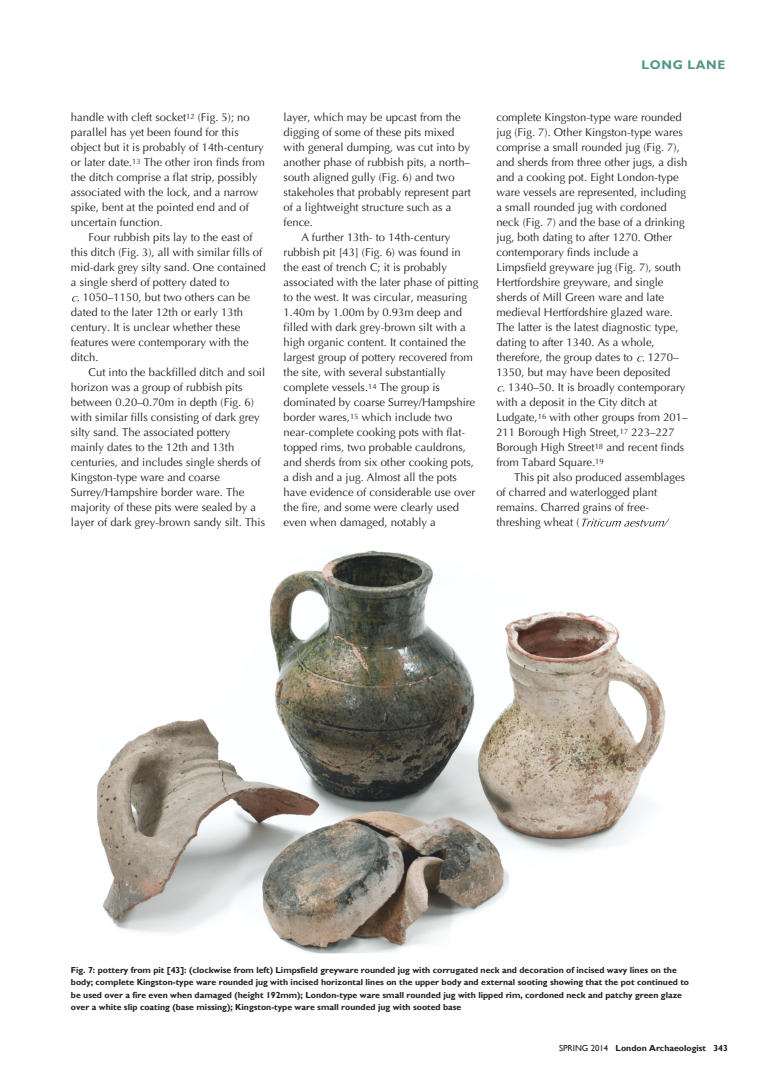
<style>
.page{position:relative;width:780px;height:1088px;background:#fff}
.page>*{position:absolute;margin:0;border:0;box-sizing:border-box;transform-origin:0 0}
.t1{font:700 12.5px "Gill Sans";letter-spacing:.05em;color:#519589}
.t2{font:11.25px/15px "Optima LT";color:#231f20}
.t3{font:700 8.75px/12.5px "Gill Sans";color:#231f20}
.s1{font-weight:400}
</style>
<div class="page">
<svg style="left:72px;top:296px;width:7px;height:5px"></svg>
<svg style="left:637px;top:356px;width:7px;height:5px"></svg>
<svg style="left:497px;top:386px;width:7px;height:5px"></svg>
<svg style="left:582px;top:518px;width:87px;height:9px"></svg>
<img style="left:96px;top:550px;width:570px;height:403px">
<p class="t2" style="left:71px;top:111px;width:195px">handle with cleft socket<sup>12</sup> (Fig. 5); no parallel has yet been found for this object but it is probably of 14th-century or later date.<sup>13</sup> The other iron finds from the ditch comprise a flat strip, possibly associated with the lock, and a narrow spike, bent at the pointed end and of uncertain function.</p>
<p class="t2" style="left:71px;top:231px;width:196px;text-indent:18px">Four rubbish pits lay to the east of this ditch (Fig. 3), all with similar fills of mid-dark grey silty sand. One contained a single sherd of pottery dated to</p>
<p class="t2" style="left:71px;top:291px;width:181px;text-indent:12px">1050–1150, but two others can be dated to the later 12th or early 13th century. It is unclear whether these features were contemporary with the ditch.</p>
<p class="t2" style="left:71px;top:366px;width:196px;text-indent:18px">Cut into the backfilled ditch and soil horizon was a group of rubbish pits between 0.20–0.70m in depth (Fig. 6) with similar fills consisting of dark grey silty sand. The associated pottery mainly dates to the 12th and 13th centuries, and includes single sherds of Kingston-type ware and coarse Surrey/Hampshire border ware. The majority of these pits were sealed by a layer of dark grey-brown sandy silt. This</p>
<p class="t2" style="left:283px;top:111px;width:179px">layer, which may be upcast from the</p>
<p class="t2" style="left:283px;top:126px;width:172px">digging of some of these pits mixed</p>
<p class="t2" style="left:283px;top:141px;width:188px">with general dumping, was cut into by</p>
<p class="t2" style="left:283px;top:156px;width:188px">another phase of rubbish pits, a north–</p>
<p class="t2" style="left:283px;top:171px;width:172px">south aligned gully (Fig. 6) and two</p>
<p class="t2" style="left:283px;top:186px;width:189px">stakeholes that probably represent part</p>
<p class="t2" style="left:283px;top:201px;width:169px">of a lightweight structure such as a</p>
<p class="t2" style="left:283px;top:216px;width:31px">fence.</p>
<p class="t2" style="left:301px;top:231px;width:150px">A further 13th- to 14th-century</p>
<p class="t2" style="left:283px;top:246px;width:179px">rubbish pit [43] (Fig. 6) was found in</p>
<p class="t2" style="left:283px;top:261px;width:165px">the east of trench C; it is probably</p>
<p class="t2" style="left:283px;top:276px;width:196px">associated with the later phase of pitting</p>
<p class="t2" style="left:283px;top:291px;width:185px">to the west. It was circular, measuring</p>
<p class="t2" style="left:283px;top:306px;width:180px">1.40m by 1.00m by 0.93m deep and</p>
<p class="t2" style="left:283px;top:321px;width:184px">filled with dark grey-brown silt with a</p>
<p class="t2" style="left:283px;top:336px;width:184px">high organic content. It contained the</p>
<p class="t2" style="left:283px;top:351px;width:191px">largest group of pottery recovered from</p>
<p class="t2" style="left:283px;top:366px;width:164px">the site, with several substantially</p>
<p class="t2" style="left:283px;top:381px;width:158px">complete vessels.<sup>14</sup> The group is</p>
<p class="t2" style="left:283px;top:396px;width:193px">dominated by coarse Surrey/Hampshire</p>
<p class="t2" style="left:283px;top:411px;width:170px">border wares,<sup>15</sup> which include two</p>
<p class="t2" style="left:283px;top:426px;width:183px">near-complete cooking pots with flat-</p>
<p class="t2" style="left:283px;top:441px;width:184px">topped rims, two probable cauldrons,</p>
<p class="t2" style="left:283px;top:456px;width:192px">and sherds from six other cooking pots,</p>
<p class="t2" style="left:283px;top:471px;width:175px">a dish and a jug. Almost all the pots</p>
<p class="t2" style="left:283px;top:486px;width:193px">have evidence of considerable use over</p>
<p class="t2" style="left:283px;top:501px;width:177px">the fire, and some were clearly used</p>
<p class="t2" style="left:283px;top:516px;width:154px">even when damaged, notably a</p>
<p class="t1" style="left:641px;top:61px;width:85px">LONG LANE</p>
<p class="t2" style="left:496px;top:111px;width:192px">complete Kingston-type ware rounded jug (Fig. 7). Other Kingston-type wares comprise a small rounded jug (Fig. 7), and sherds from three other jugs, a dish and a cooking pot. Eight London-type ware vessels are represented, including a small rounded jug with cordoned neck (Fig. 7) and the base of a drinking jug, both dating to after 1270. Other contemporary finds include a Limpsfield greyware jug (Fig. 7), south Hertfordshire greyware, and single sherds of Mill Green ware and late medieval Hertfordshire glazed ware.<br>The latter is the latest diagnostic type, dating to after 1340. As a whole, therefore, the group dates to</p>
<p class="t2" style="left:648px;top:351px;width:32px">1270–</p>
<p class="t2" style="left:496px;top:366px;width:176px">1350, but may have been deposited</p>
<p class="t2" style="left:508px;top:381px;width:179px">1340–50. It is broadly contemporary</p>
<p class="t2" style="left:496px;top:396px;width:162px">with a deposit in the City ditch at</p>
<p class="t2" style="left:496px;top:411px;width:193px">Ludgate,<sup>16</sup> with other groups from 201–</p>
<p class="t2" style="left:496px;top:426px;width:180px">211 Borough High Street,<sup>17</sup> 223–227</p>
<p class="t2" style="left:496px;top:441px;width:189px">Borough High Street<sup>18</sup> and recent finds</p>
<p class="t2" style="left:496px;top:456px;width:109px">from Tabard Square.<sup>19</sup></p>
<p class="t2" style="left:514px;top:471px;width:172px">This pit also produced assemblages</p>
<p class="t2" style="left:496px;top:486px;width:162px">of charred and waterlogged plant</p>
<p class="t2" style="left:496px;top:501px;width:154px">remains. Charred grains of free-</p>
<p class="t2" style="left:496px;top:516px;width:85px">threshing wheat (</p>
<p class="t3" style="left:71px;top:964px;width:619px">Fig. 7: pottery from pit [43]: (clockwise from left) Limpsfield greyware rounded jug with corrugated neck and decoration of incised wavy lines on the body; complete Kingston-type ware rounded jug with incised horizontal lines on the upper body and external sooting showing that the pot continued to be used over a fire even when damaged (height 192mm); London-type ware small rounded jug with lipped rim, cordoned neck and patchy green glaze over a white slip coating (base missing); Kingston-type ware small rounded jug with sooted base</p>
<p class="t3" style="left:559px;top:1042px;width:170px"><span class="s1">SPRING 2014</span> London Archaeologist 343</p>
</div>
